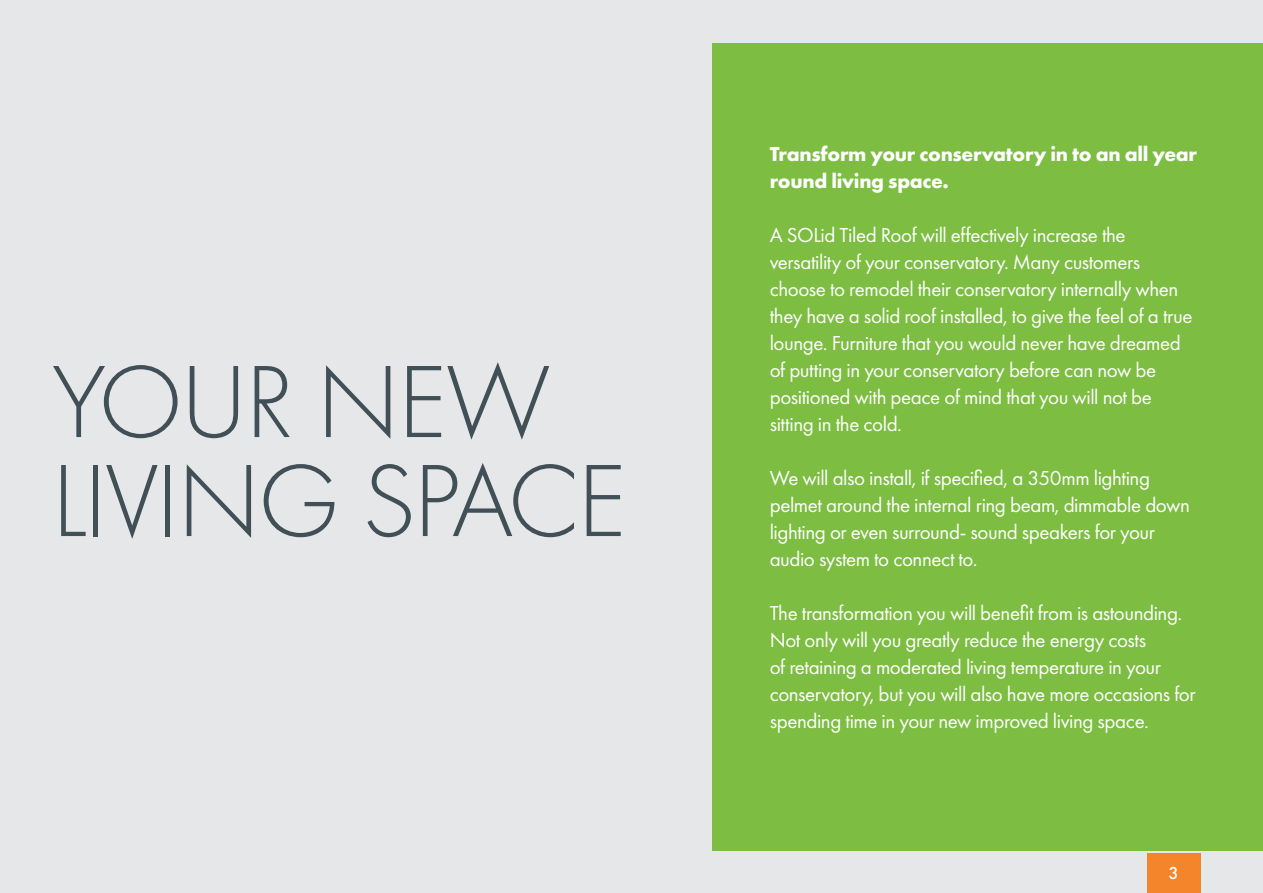
<style>
.page{position:relative;width:1263px;height:893px;background:#e6e7e9}
.page>*{position:absolute;margin:0;border:0;box-sizing:border-box;transform-origin:0 0}
.t1{font:300 106.5px/99px "Futura PT";letter-spacing:-.03em;color:#414f56}
.t2{font:21px/27px "Futura PT";letter-spacing:-.02em;color:#fff}
.t3{font:700 21px/27px "Futura PT";letter-spacing:-.015em;color:#fff}
.t4{font:500 18px "Futura PT";color:#fff}
</style>
<div class="page">
<div style="left:712px;top:43px;width:551px;height:807px;background:#7cbd42"></div>
<div style="left:1147px;top:854px;width:53px;height:39px;background:#f5852a"></div>
<h1 class="t1" style="left:52px;top:353px;width:576px">YOUR NEW<br>LIVING SPACE</h1>
<p class="t3" style="left:770px;top:140px;width:429px">Transform your conservatory in to an all year round living space.</p>
<p class="t2" style="left:770px;top:221px;width:424px">A SOLid Tiled Roof will effectively increase the versatility of your conservatory. Many customers choose to remodel their conservatory internally when they have a solid roof installed, to give the feel of a true lounge. Furniture that you would never have dreamed of putting in your conservatory before can now be positioned with peace of mind that you will not be sitting in the cold.</p>
<p class="t2" style="left:770px;top:464px;width:422px">We will also install, if specified, a 350mm lighting pelmet around the internal ring beam, dimmable down lighting or even surround- sound speakers for your audio system to connect to.</p>
<p class="t2" style="left:770px;top:599px;width:428px">The transformation you will benefit from is astounding.<br>Not only will you greatly reduce the energy costs<br>of retaining a moderated living temperature in your conservatory, but you will also have more occasions for spending time in your new improved living space.</p>
<p class="t4" style="left:1168px;top:862px;width:12px">3</p>
</div>
